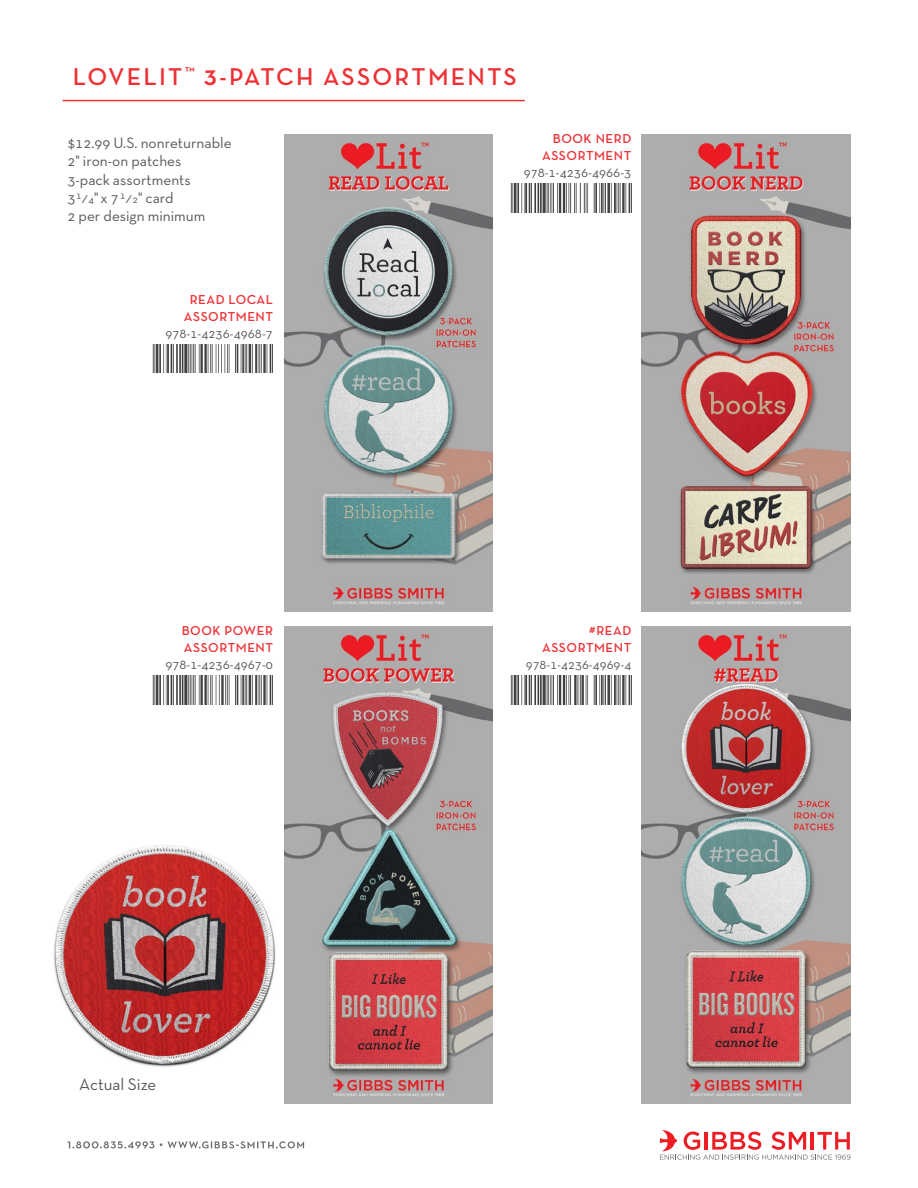
<style>
.page{position:relative;width:918px;height:1188px;background:#fff}
.page>*{position:absolute;margin:0;border:0;box-sizing:border-box;transform-origin:0 0}
.t1{font:24.75px "Neutra Text Demi SC";letter-spacing:.09em;color:#ee3135}
._05_Stats{font:17.1px "Neutra Text TF";color:#58595b}
._05_Stats-2{font:15.3px "Neutra Text TF";color:#58595b}
.Gift_ISBN{font:13.65px "Neutra Text TF";color:#58595b}
.Gift_ISBN-2{font:13.35px "Neutra Text TF";color:#58595b}
.Gift_Title{font:13.2px/17.1px "Neutra Text Demi SC";letter-spacing:.04em;color:#ee3135;text-align:right}
.s1{font-size:28.5px}
.s2{font-size:10.8px}
</style>
<div class="page">
<svg style="left:68px;top:1141px;width:236px;height:7px"></svg>
<svg style="left:660px;top:1130px;width:190px;height:30px"></svg>
<hr style="left:63px;top:100px;width:462px;height:1px;background:#ee3135">
<img style="left:510px;top:184px;width:122px;height:28px">
<img style="left:152px;top:676px;width:121px;height:28px">
<img style="left:152px;top:344px;width:121px;height:29px">
<img style="left:510px;top:676px;width:122px;height:28px">
<img style="left:53px;top:845px;width:223px;height:222px">
<img style="left:284px;top:134px;width:209px;height:477px">
<img style="left:642px;top:134px;width:208px;height:477px">
<img style="left:284px;top:626px;width:209px;height:477px">
<img style="left:642px;top:626px;width:208px;height:477px">
<h1 class="t1" style="left:73px;top:61px;width:446px">LOVELIT<sup>™</sup> <span class="s1">3</span>-PATCH ASSORTMENTS</h1>
<p class="_05_Stats-2" style="left:68px;top:133px;width:166px">$12.99 U.S. nonreturnable</p>
<p class="_05_Stats-2" style="left:68px;top:152px;width:116px">2" iron-on patches</p>
<p class="_05_Stats-2" style="left:68px;top:170px;width:125px">3-pack assortments</p>
<p class="_05_Stats-2" style="left:68px;top:189px;width:108px">3<sup>1</sup>⁄<span class="s2">4</span>"x 7 <sup>1</sup>⁄<span class="s2">2</span>" card</p>
<p class="_05_Stats-2" style="left:68px;top:207px;width:139px">2 per design minimum</p>
<p class="Gift_Title" style="left:542px;top:130px;width:91px">BOOK NERD<br>ASSORTMENT</p>
<p class="Gift_ISBN" style="left:524px;top:164px;width:109px">978-1-4236-4966-3</p>
<p class="Gift_Title" style="left:184px;top:291px;width:91px;text-align:center">READ LOCAL<br>ASSORTMENT</p>
<p class="Gift_ISBN" style="left:165px;top:325px;width:109px">978-1-4236-4968-7</p>
<p class="Gift_Title" style="left:182px;top:622px;width:93px;text-align:left">BOOK POWER<br>ASSORTMENT</p>
<p class="Gift_ISBN" style="left:165px;top:656px;width:109px">978-1-4236-4967-0</p>
<p class="Gift_Title" style="left:542px;top:622px;width:91px">#READ<br>ASSORTMENT</p>
<p class="Gift_ISBN-2" style="left:526px;top:656px;width:107px">978-1-4236-4969-4</p>
<p class="_05_Stats" style="left:79px;top:1074px;width:79px">Actual Size</p>
</div>
